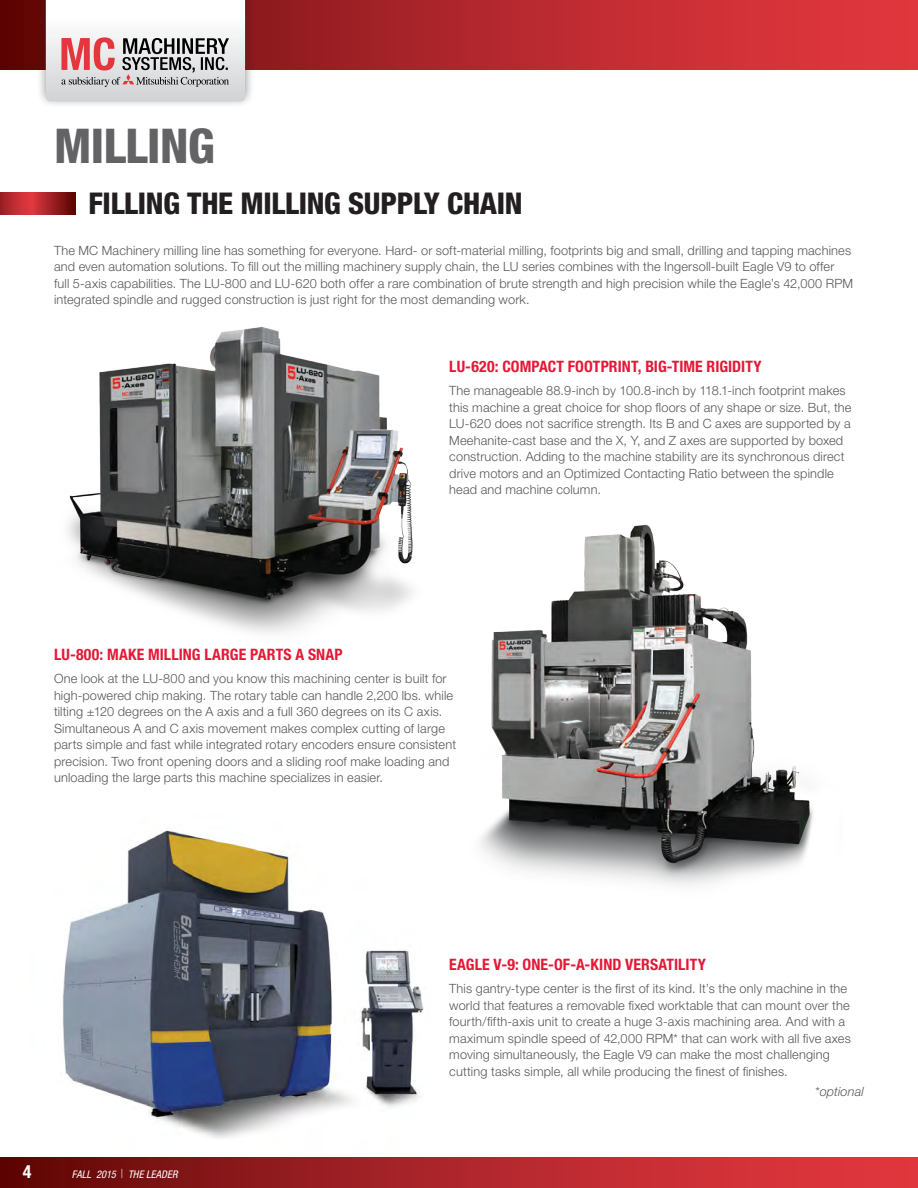
<style>
.page{position:relative;width:918px;height:1188px;background:#fff}
.page>*{position:absolute;margin:0;border:0;box-sizing:border-box;transform-origin:0 0}
.t1{font:800 condensed 48px "Helvetica Neue";letter-spacing:-.01em;color:#636366}
.t2{font:800 condensed 30px "Helvetica Neue";letter-spacing:-.01em;color:#231f20}
.t3{font:700 condensed 18px "Helvetica Neue";color:#fff}
.BODY_COPY{font:700 condensed 15.75px "Helvetica Neue";letter-spacing:.005em;color:#e51836}
.BODY_COPY-2{font:300 12.75px/16.5px "Helvetica Neue";letter-spacing:.01em;color:#57585a}
.BODY_COPY-3{font:italic 300 12.75px "Helvetica Neue";letter-spacing:.01em;color:#57585a}
.t4{font:italic condensed 10.5px "Helvetica Neue";letter-spacing:.01em;color:#fff}
.s1{font-weight:300;font-style:normal;font-size:12.6px}
.s2{font-style:normal}
</style>
<div class="page">
<hr style="left:917px;top:758px;width:1px;height:274px;background:#e6e7e9">
<hr style="left:917px;top:259px;width:1px;height:223px;background:#e6e7e9">
<svg style="left:0;top:193px;width:75px;height:21px;background:#aa2328"></svg>
<img style="left:68px;top:326px;width:345px;height:308px">
<img style="left:480px;top:524px;width:333px;height:361px">
<img style="left:62px;top:830px;width:362px;height:308px">
<div style="left:0;top:1158px;width:918px;height:30px;background:linear-gradient(to right,#650a0a,#ec3c45)"></div>
<svg style="left:0;top:0;width:918px;height:69px;background:#b7282e"></svg>
<div style="left:36px;top:0;width:219px;height:108px;background:#231f20;opacity:.5"></div>
<svg style="left:46px;top:0;width:199px;height:101px"></svg>
<p class="t1" style="left:54px;top:116px;width:162px">MILLING</p>
<p class="t2" style="left:89px;top:185px;width:436px">FILLING THE MILLING SUPPLY CHAIN</p>
<p class="BODY_COPY-2" style="left:54px;top:242px;width:801px">The MC Machinery milling line has something for everyone. Hard- or soft-material milling, footprints big and small, drilling and tapping machines and even automation solutions. To fill out the milling machinery supply chain, the LU series combines with the Ingersoll-built Eagle V9 to offer<br>full 5-axis capabilities. The LU-800 and LU-620 both offer a rare combination of brute strength and high precision while the Eagle’s 42,000 RPM integrated spindle and rugged construction is just right for the most demanding work.</p>
<p class="BODY_COPY" style="left:449px;top:357px;width:314px">LU-620: COMPACT FOOTPRINT, BIG-TIME RIGIDITY</p>
<p class="BODY_COPY-2" style="left:449px;top:382px;width:404px">The manageable 88.9-inch by 100.8-inch by 118.1-inch footprint makes this machine a great choice for shop floors of any shape or size. But, the LU-620 does not sacrifice strength. Its B and C axes are supported by a Meehanite-cast base and the X, Y, and Z axes are supported by boxed construction. Adding to the machine stability are its synchronous direct drive motors and an Optimized Contacting Ratio between the spindle head and machine column.</p>
<p class="BODY_COPY" style="left:54px;top:645px;width:290px">LU-800: MAKE MILLING LARGE PARTS A SNAP</p>
<p class="BODY_COPY-2" style="left:54px;top:670px;width:404px">One look at the LU-800 and you know this machining center is built for high-powered chip making. The rotary table can handle 2,200 lbs. while tilting ±120 degrees on the A axis and a full 360 degrees on its C axis.<br>Simultaneous A and C axis movement makes complex cutting of large parts simple and fast while integrated rotary encoders ensure consistent precision. Two front opening doors and a sliding roof make loading and unloading the large parts this machine specializes in easier.</p>
<h3 class="t3" style="left:23px;top:1160px;width:10px">4</h3>
<p class="t4" style="left:72px;top:1168px;width:107px">FALL 2015 <span class="s1">|</span> THE LEADER</p>
<p class="BODY_COPY" style="left:449px;top:955px;width:258px">EAGLE V-9: ONE-OF-A-KIND VERSATILITY</p>
<p class="BODY_COPY-2" style="left:449px;top:980px;width:403px">This gantry-type center is the first of its kind. It’s the only machine in the world that features a removable fixed worktable that can mount over the fourth/fifth-axis unit to create a huge 3-axis machining area. And with a maximum spindle speed of 42,000 RPM* that can work with all five axes moving simultaneously, the Eagle V9 can make the most challenging cutting tasks simple, all while producing the finest of finishes.</p>
<p class="BODY_COPY-3" style="left:816px;top:1084px;width:50px"><span class="s2">*</span>optional</p>
</div>
